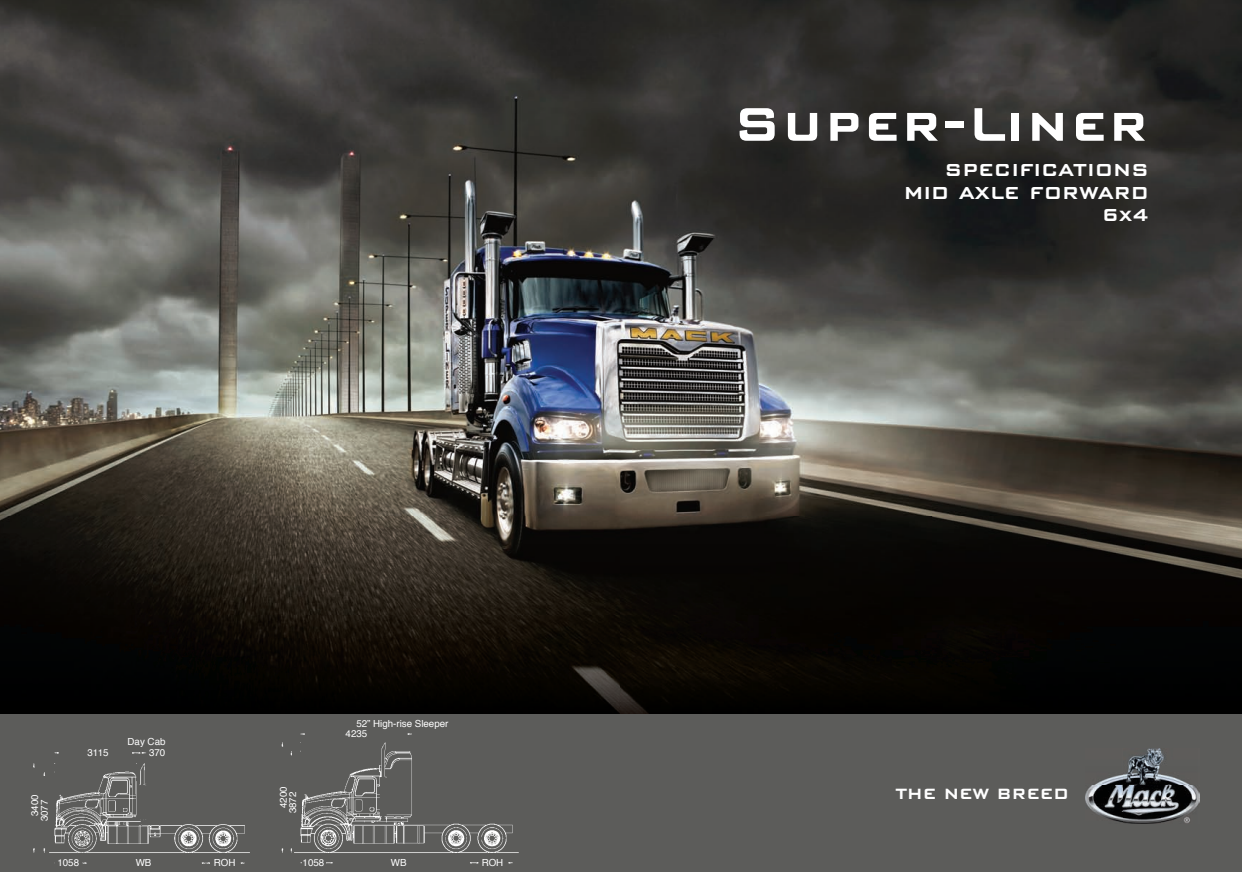
<style>
.page{position:relative;width:1242px;height:872px;background:#fff}
.page>*{position:absolute;margin:0;border:0;box-sizing:border-box;transform-origin:0 0}
.t1{font:52.8px "S&L Gothic";color:#fff}
.t2{font:19.5px/22.5px "S&L Gothic";color:#fff;text-align:right}
.t3{font:16.65px "S&L Gothic";color:#fff}
.t4{font:9.75px "Helvetica";color:#fff}
</style>
<div class="page">
<img style="left:0;top:0;width:1242px;height:714px">
<div style="left:0;top:714px;width:1242px;height:158px;background:#5c5c5a"></div>
<img style="left:1085px;top:748px;width:114px;height:75px">
<img style="left:270px;top:713px;width:253px;height:151px">
<img style="left:19px;top:713px;width:243px;height:151px">
<div style="left:30px;top:792px;width:9px;height:26px;background:#5c5c5a"></div>
<div style="left:279px;top:784px;width:8px;height:26px;background:#5c5c5a"></div>
<div style="left:40px;top:798px;width:8px;height:25px;background:#5c5c5a"></div>
<div style="left:288px;top:789px;width:9px;height:26px;background:#5c5c5a"></div>
<div style="left:56px;top:736px;width:181px;height:9px;background:#5c5c5a"></div>
<div style="left:300px;top:717px;width:204px;height:13px;background:#5c5c5a"></div>
<div style="left:87px;top:748px;width:22px;height:8px;background:#5c5c5a"></div>
<div style="left:344px;top:729px;width:25px;height:8px;background:#5c5c5a"></div>
<div style="left:149px;top:748px;width:21px;height:8px;background:#5c5c5a"></div>
<div style="left:55px;top:857px;width:27px;height:11px;background:#5c5c5a"></div>
<div style="left:302px;top:857px;width:24px;height:11px;background:#5c5c5a"></div>
<div style="left:133px;top:858px;width:21px;height:8px;background:#5c5c5a"></div>
<div style="left:389px;top:858px;width:19px;height:8px;background:#5c5c5a"></div>
<div style="left:213px;top:858px;width:23px;height:8px;background:#5c5c5a"></div>
<div style="left:480px;top:858px;width:24px;height:8px;background:#5c5c5a"></div>
<div style="left:89px;top:718px;width:44px;height:12px;background:#5c5c5a"></div>
<p class="t4" style="left:88px;top:748px;width:22px">3115</p>
<p class="t4" style="left:128px;top:737px;width:39px">Day Cab</p>
<p class="t4" style="left:149px;top:748px;width:18px">370</p>
<p class="t4" style="left:31px;top:816px;width:23px;rotate:-90deg">3400</p>
<p class="t4" style="left:279px;top:808px;width:23px;rotate:-90deg">4200</p>
<p class="t4" style="left:40px;top:821px;width:23px;rotate:-90deg">3077</p>
<p class="t4" style="left:289px;top:813px;width:23px;rotate:-90deg">3872</p>
<p class="t4" style="left:356px;top:720px;width:94px">52” High-rise Sleeper</p>
<p class="t4" style="left:346px;top:729px;width:23px">4235</p>
<p class="t4" style="left:57px;top:858px;width:23px">1058</p>
<p class="t4" style="left:136px;top:858px;width:17px">WB</p>
<p class="t4" style="left:214px;top:858px;width:23px">ROH</p>
<p class="t4" style="left:302px;top:858px;width:23px">1058</p>
<p class="t4" style="left:391px;top:858px;width:17px">WB</p>
<p class="t4" style="left:482px;top:858px;width:23px">ROH</p>
<h1 class="t1" style="left:733px;top:92px;width:417px">Super-Liner</h1>
<h2 class="t2" style="left:903px;top:158px;width:247px">SPECIFICATIONS<br>MID AXLE FORWARD<br>6x4</h2>
<h3 class="t3" style="left:895px;top:784px;width:175px">THE NEW BREED</h3>
</div>
